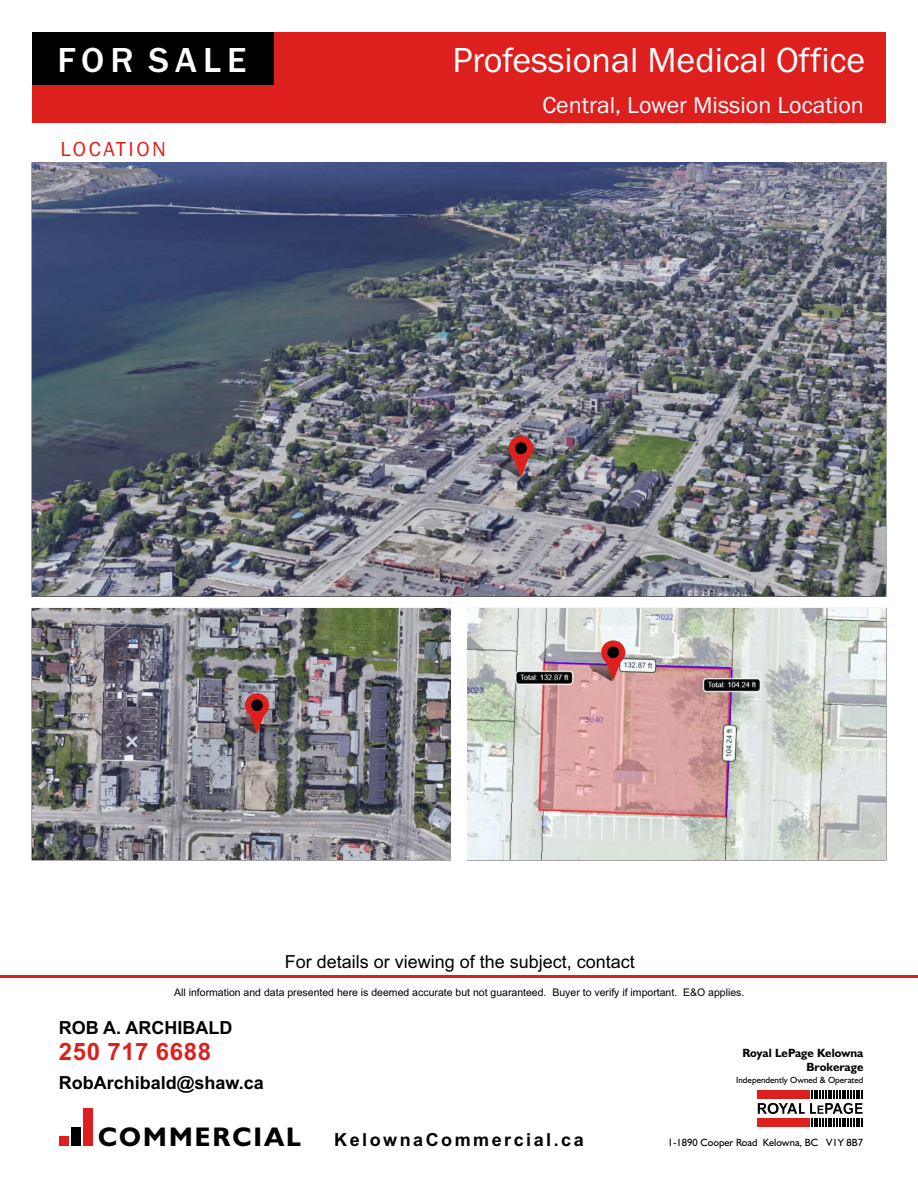
<style>
.page{position:relative;width:918px;height:1188px;background:#fff}
.page>*{position:absolute;margin:0;border:0;box-sizing:border-box;transform-origin:0 0}
.t1{font:36px "Franklin Gothic";color:#fefeff}
.t2{font:500 36px "Franklin Gothic";letter-spacing:.17em;color:#fefeff}
.t3{font:700 27px "Humanist 521 BT";letter-spacing:.08em;color:#000}
.t4{font:24px "Franklin Gothic";color:#fefeff}
.t5{font:700 24px "Arial";letter-spacing:.025em;color:#dd1f1e}
.t6{font:21px "Franklin Gothic";letter-spacing:.12em;color:#dd1f1e}
.t7{font:18px "Arial";color:#000}
.t8{font:700 18px "Arial";color:#000}
.t9{font:700 18px "Arial";letter-spacing:.14em;color:#000}
.t10{font:700 12px/14.7px "Humanist 521 BT";color:#000;text-align:right}
.t11{font:10.5px "Arial";color:#000}
.t12{font:10.5px "Humanist 521 BT";color:#000}
.t13{font:9px "Humanist 521 BT";color:#000}
</style>
<div class="page">
<svg style="left:758px;top:1091px;width:105px;height:36px"></svg>
<div style="left:59px;top:1136px;width:9px;height:10px;background:#dd1f1e"></div>
<div style="left:71px;top:1127px;width:10px;height:19px;background:#000"></div>
<div style="left:83px;top:1108px;width:10px;height:38px;background:#dd1f1e"></div>
<div style="left:32px;top:32px;width:854px;height:91px;background:#dd1f1e"></div>
<hr style="left:0;top:975px;width:918px;height:3px;background:#dd1f1e">
<div style="left:32px;top:33px;width:241px;height:52px;background:#000"></div>
<img style="left:32px;top:163px;width:854px;height:433px">
<img style="left:32px;top:609px;width:418px;height:251px">
<img style="left:468px;top:609px;width:418px;height:251px">
<svg style="left:230px;top:693px;width:40px;height:41px;background:#9e6469"></svg>
<div style="left:251px;top:699px;width:12px;height:12px;background:#000;border-radius:50%"></div>
<svg style="left:493px;top:436px;width:41px;height:42px;background:#945c60"></svg>
<div style="left:515px;top:442px;width:12px;height:12px;background:#000;border-radius:50%"></div>
<svg style="left:586px;top:640px;width:40px;height:41px;background:#c67d81"></svg>
<div style="left:607px;top:647px;width:12px;height:11px;background:#000;border-radius:50%"></div>
<h1 class="t2" style="left:57px;top:47px;width:191px">FOR SALE</h1>
<h3 class="t6" style="left:61px;top:141px;width:107px">LOCATION</h3>
<h1 class="t1" style="left:453px;top:47px;width:414px">Professional Medical Office</h1>
<h3 class="t4" style="left:542px;top:96px;width:323px">Central, Lower Mission Location</h3>
<h3 class="t7" style="left:285px;top:955px;width:352px">For details or viewing of the subject, contact</h3>
<p class="t11" style="left:174px;top:988px;width:572px">All information and data presented here is deemed accurate but not guaranteed. Buyer to verify if important. E&amp;O applies.</p>
<h3 class="t8" style="left:59px;top:1020px;width:175px">ROB A. ARCHIBALD</h3>
<h3 class="t5" style="left:59px;top:1042px;width:154px">250 717 6688</h3>
<h3 class="t8" style="left:59px;top:1076px;width:206px">RobArchibald@shaw.ca</h3>
<h2 class="t3" style="left:98px;top:1125px;width:204px">COMMERCIAL</h2>
<h3 class="t9" style="left:334px;top:1133px;width:251px">KelownaCommercial.ca</h3>
<p class="t10" style="left:743px;top:1046px;width:122px">Royal LePage Kelowna<br>Brokerage</p>
<p class="t13" style="left:736px;top:1076px;width:129px">Independently Owned &amp; Operated</p>
<p class="t12" style="left:668px;top:1138px;width:197px">1-1890 Cooper Road Kelowna, BC V1Y 8B7</p>
</div>
